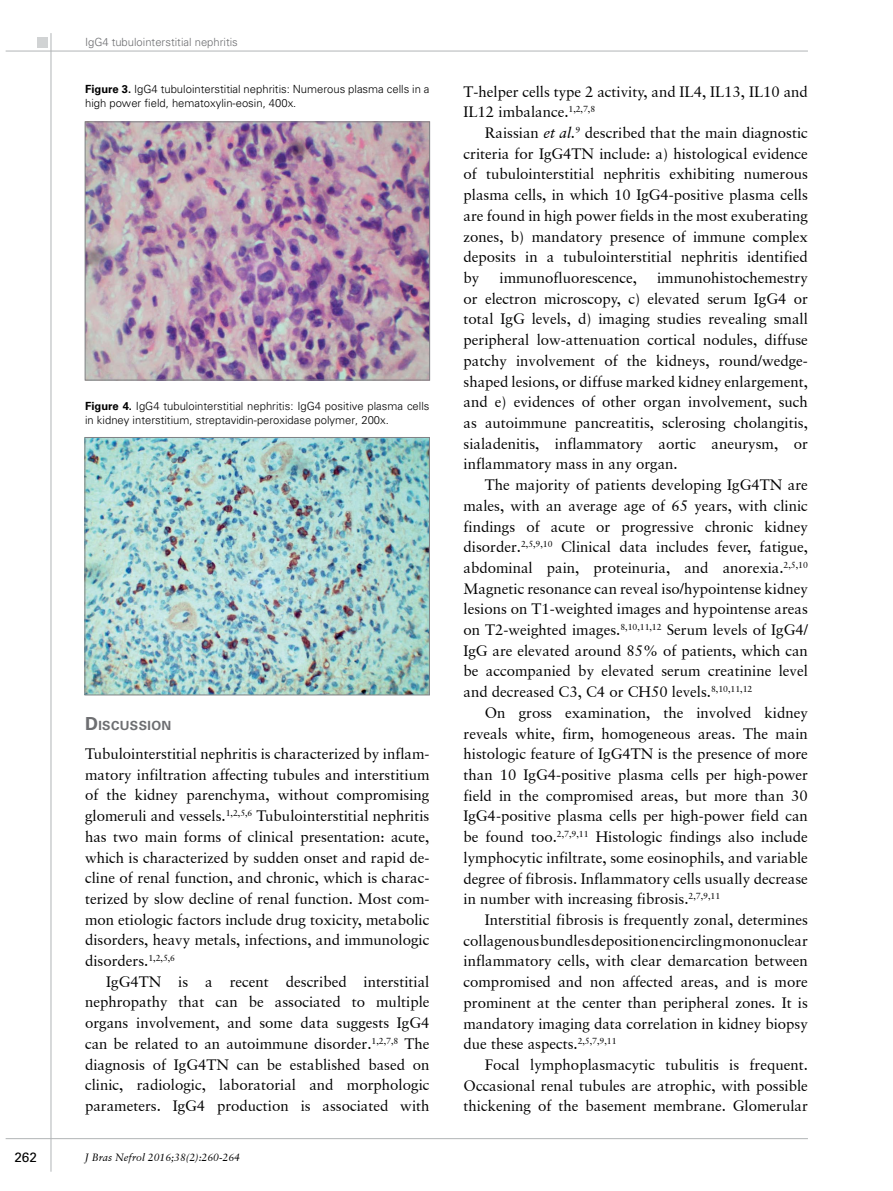
<style>
.page{position:relative;width:893px;height:1191px;background:#fff}
.page>*{position:absolute;margin:0;border:0;box-sizing:border-box;transform-origin:0 0}
.t1{font:15px/20.7px "Garamond Retrospective S Si";color:#000;text-align:justify}
.t2{font:13.5px "Univers LT Std";color:#000}
.t3{font:700 12.6px "Univers LT Std";letter-spacing:.03em;color:#6d6e71}
.t4{font:300 11.25px/14.2px "Univers LT Std";color:#000}
.t5{font:300 11.25px "Univers LT Std";color:#6d6e71}
.t6{font:italic 10.5px "Garamond Retrospective S Si";color:#000}
.s1{font-weight:700}
.s2{font-size:18px}
.s3{font-style:italic}
</style>
<div class="page">
<div style="left:37px;top:37px;width:11px;height:11px;background:#d1d3d4"></div>
<hr style="left:6px;top:51px;width:802px;height:1px;background:#b1b4b6">
<hr style="left:51px;top:33px;width:1px;height:1138px;background:#b1b4b6">
<hr style="left:6px;top:1138px;width:802px;height:1px;background:#b1b4b6">
<img style="left:87px;top:124px;width:341px;height:254px">
<div style="left:85px;top:122px;width:345px;height:258px;border:1px solid #808285"></div>
<img style="left:87px;top:439px;width:341px;height:254px">
<div style="left:85px;top:437px;width:345px;height:258px;border:1px solid #808285"></div>
<p class="t2" style="left:14px;top:1149px;width:24px">262</p>
<p class="t5" style="left:85px;top:36px;width:154px">IgG4 tubulointerstitial nephritis</p>
<p class="t4" style="left:85px;top:82px;width:346px"><span class="s1">Figure 3.</span> IgG4 tubulointerstitial nephritis: Numerous plasma cells in a high power field, hematoxylin-eosin, 400x.</p>
<p class="t4" style="left:85px;top:399px;width:346px"><span class="s1">Figure 4.</span> IgG4 tubulointerstitial nephritis: IgG4 positive plasma cells in kidney interstitium, streptavidin-peroxidase polymer, 200x.</p>
<p class="t3" style="left:85px;top:718px;width:88px"><span class="s2">D</span>ISCUSSION</p>
<p class="t1" style="left:85px;top:743px;width:346px">Tubulointerstitial nephritis is characterized by inflam&shy;matory infiltration affecting tubules and interstitium of the kidney parenchyma, without compromising glomeruli and vessels.<sup>1,2,5,6</sup> Tubulointerstitial nephritis has two main forms of clinical presentation: acute, which is characterized by sudden onset and rapid de&shy;cline of renal function, and chronic, which is charac&shy;terized by slow decline of renal function. Most com&shy;mon etiologic factors include drug toxicity, metabolic disorders, heavy metals, infections, and immunologic disorders.<sup>1,2,5,6</sup></p>
<p class="t1" style="left:85px;top:971px;width:346px;text-indent:21px">IgG4TN is a recent described interstitial nephropathy that can be associated to multiple organs involvement, and some data suggests IgG4 can be related to an autoimmune disorder.<sup>1,2,7,8</sup> The diagnosis of IgG4TN can be established based on clinic, radiologic, laboratorial and morphologic parameters. IgG4 production is associated with</p>
<p class="t6" style="left:85px;top:1151px;width:157px">J Bras Nefrol 2016;38(2):260-264</p>
<p class="t1" style="left:463px;top:81px;width:346px">T-helper cells type 2 activity, and IL4, IL13, IL10 and<br>IL12 imbalance.<sup>1,2,7,8</sup></p>
<p class="t1" style="left:463px;top:122px;width:346px;text-indent:21px">Raissian <span class="s3">et al.</span><sup>9</sup> described that the main diagnostic criteria for IgG4TN include: a) histological evidence of tubulointerstitial nephritis exhibiting numerous plasma cells, in which 10 IgG4-positive plasma cells are found in high power fields in the most exuberating zones, b) mandatory presence of immune complex deposits in a tubulointerstitial nephritis identified by</p>
<p class="t1" style="left:463px;top:267px;width:346px;text-indent:194px">immunohistochemestry or electron microscopy, c) elevated serum IgG4 or total IgG levels, d) imaging studies revealing small peripheral low-attenuation cortical nodules, diffuse patchy involvement of the kidneys, round/wedge&shy;shaped lesions, or diffuse marked kidney enlargement, and e) evidences of other organ involvement, such as autoimmune pancreatitis, sclerosing cholangitis, sialadenitis, inflammatory aortic aneurysm, or inflammatory mass in any organ.</p>
<p class="t1" style="left:463px;top:474px;width:346px;text-indent:21px">The majority of patients developing IgG4TN are males, with an average age of 65 years, with clinic findings of acute or progressive chronic kidney disorder.<sup>2,5,9,10</sup> Clinical data includes fever, fatigue, abdominal pain, proteinuria, and anorexia.<sup>2,5,10<br></sup>Magnetic resonance can reveal iso/hypointense kidney lesions on T1-weighted images and hypointense areas on T2-weighted images.<sup>8,10,11,12</sup> Serum levels of IgG4/ IgG are elevated around 85% of patients, which can be accompanied by elevated serum creatinine level and decreased C3, C4 or CH50 levels.<sup>8,10,11,12</sup></p>
<p class="t1" style="left:463px;top:702px;width:346px;text-indent:21px">On gross examination, the involved kidney reveals white, firm, homogeneous areas. The main histologic feature of IgG4TN is the presence of more than 10 IgG4-positive plasma cells per high-power field in the compromised areas, but more than 30<br>IgG4-positive plasma cells per high-power field can be found too.<sup>2,7,9,11</sup> Histologic findings also include lymphocytic infiltrate, some eosinophils, and variable degree of fibrosis. Inflammatory cells usually decrease in number with increasing fibrosis.<sup>2,7,9,11</sup></p>
<p class="t1" style="left:463px;top:909px;width:346px;text-indent:21px">Interstitial fibrosis is frequently zonal, determines collagenous bundles deposition encircling mononuclear inflammatory cells, with clear demarcation between compromised and non affected areas, and is more prominent at the center than peripheral zones. It is mandatory imaging data correlation in kidney biopsy due these aspects.<sup>2,5,7,9,11</sup></p>
<p class="t1" style="left:463px;top:1054px;width:346px;text-indent:21px">Focal lymphoplasmacytic tubulitis is frequent.<br>Occasional renal tubules are atrophic, with possible thickening of the basement membrane. Glomerular</p>
<p class="t1" style="left:499px;top:267px;width:139px">immunofluorescence,</p>
</div>
